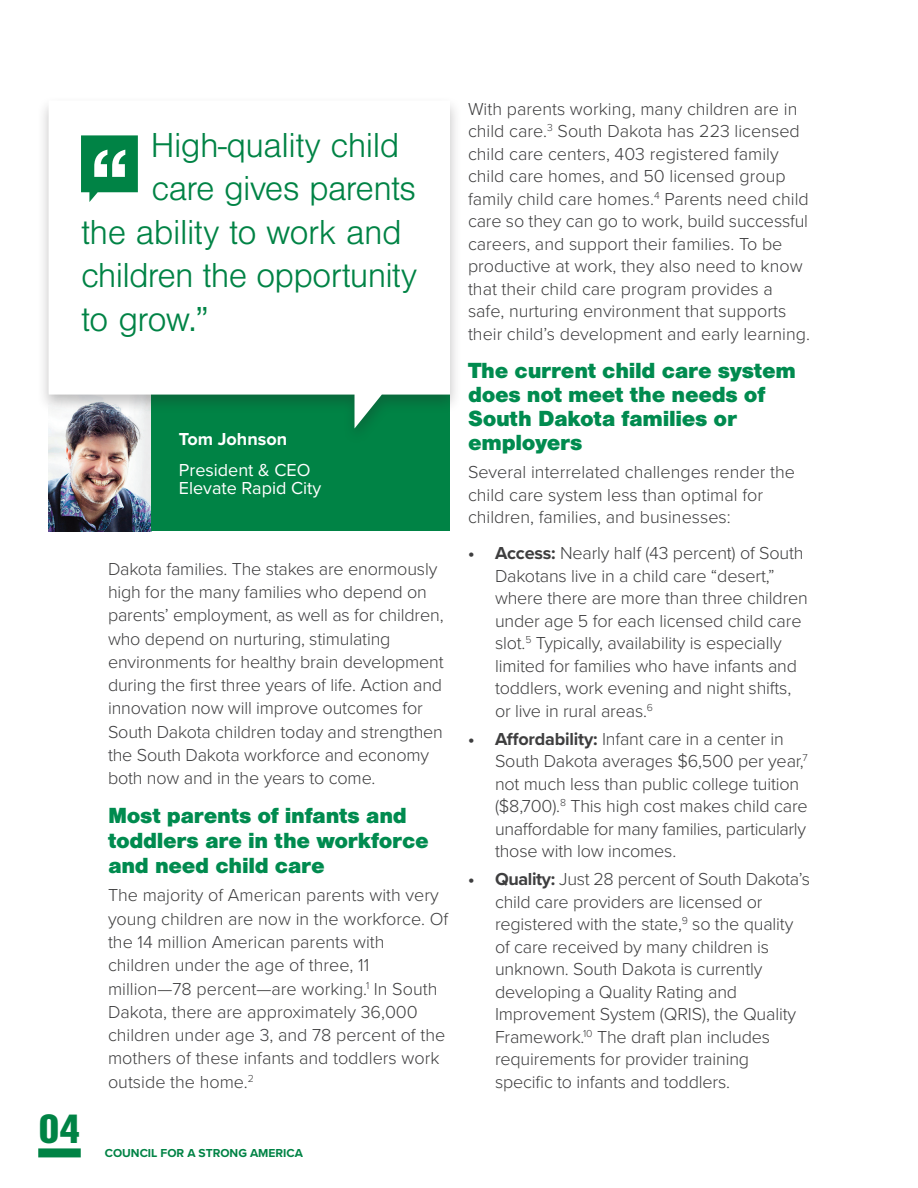
<style>
.page{position:relative;width:918px;height:1188px;background:#fff}
.page>*{position:absolute;margin:0;border:0;box-sizing:border-box;transform-origin:0 0}
.t1{font:900 43.5px "Nimbus San Con";color:#008345}
.t2{font:300 36px "Nimbus San";letter-spacing:-.02em;color:#008345}
.t3{font:900 22.65px/24.3px "Nimbus San";letter-spacing:-.015em;color:#008b4f}
.t4{font:300 18px/22.5px "Proxima Nova";letter-spacing:-.01em;color:#3e3e3f}
.t5{font:18px/18px "Proxima Nova";color:#fff}
.t6{font:700 18px "Proxima Nova";color:#fff}
.t7{font:700 12px "Proxima Nova";color:#008345}
.s1{font-weight:700}
</style>
<div class="page">
<div style="left:38px;top:1148px;width:43px;height:9px;background:#008345"></div>
<img style="left:49px;top:445px;width:103px;height:86px">
<div style="left:152px;top:394px;width:298px;height:137px;background:#008345"></div>
<div style="left:37px;top:95px;width:425px;height:350px;background:#231f20;opacity:.27"></div>
<svg style="left:49px;top:101px;width:401px;height:328px"></svg>
<svg style="left:81px;top:135px;width:57px;height:67px"></svg>
<h2 class="t2" style="left:151px;top:126px;width:250px">High-quality child</h2>
<h2 class="t2" style="left:151px;top:170px;width:266px">care gives parents</h2>
<h2 class="t2" style="left:81px;top:213px;width:322px">the ability to work and</h2>
<h2 class="t2" style="left:81px;top:257px;width:338px">children the opportunity</h2>
<h2 class="t2" style="left:81px;top:300px;width:130px">to grow.”</h2>
<p class="t6" style="left:179px;top:425px;width:110px">Tom Johnson</p>
<p class="t5" style="left:179px;top:461px;width:144px">President &amp; CEO<br>Elevate Rapid City</p>
<h1 class="t1" style="left:39px;top:1104px;width:43px">04</h1>
<p class="t4" style="left:108px;top:556px;width:337px;line-height:23.2px">Dakota families. The stakes are enormously high for the many families who depend on parents’ employment, as well as for children, who depend on nurturing, stimulating environments for healthy brain development during the first three years of life. Action and innovation now will improve outcomes for South Dakota children today and strengthen the South Dakota workforce and economy both now and in the years to come.</p>
<p class="t3" style="left:108px;top:803px;width:322px;line-height:25px">Most parents of infants and toddlers are in the workforce and need child care</p>
<p class="t4" style="left:108px;top:883px;width:342px;line-height:23.2px">The majority of American parents with very young children are now in the workforce. Of the 14 million American parents with children under the age of three, 11 million—78 percent—are working.<sup>1</sup> In South Dakota, there are approximately 36,000 children under age 3, and 78 percent of the mothers of these infants and toddlers work outside the home.<sup>2</sup></p>
<p class="t7" style="left:105px;top:1144px;width:200px">COUNCIL FOR A STRONG AMERICA</p>
<p class="t4" style="left:468px;top:96px;width:344px">With parents working, many children are in child care.<sup>3</sup> South Dakota has 223 licensed child care centers, 403 registered family child care homes, and 50 licensed group family child care homes.<sup>4</sup> Parents need child care so they can go to work, build successful careers, and support their families. To be productive at work, they also need to know that their child care program provides a safe, nurturing environment that supports their child’s development and early learning.</p>
<p class="t3" style="left:468px;top:358px;width:330px">The current child care system does not meet the needs of<br>South Dakota families or employers</p>
<p class="t4" style="left:468px;top:460px;width:329px">Several interrelated challenges render the child care system less than optimal for children, families, and businesses:</p>
<p class="t4" style="left:495px;top:541px;width:314px;text-indent:-27px"><span class="s1">• Access:</span> Nearly half (43 percent) of South Dakotans live in a child care “desert,” where there are more than three children under age 5 for each licensed child care slot.<sup>5</sup> Typically, availability is especially limited for families who have infants and toddlers, work evening and night shifts, or live in rural areas.<sup>6</sup></p>
<p class="t4" style="left:495px;top:726px;width:314px;text-indent:-27px"><span class="s1">• Affordability:</span> Infant care in a center in South Dakota averages $6,500 per year,<sup>7 </sup>not much less than public college tuition ($8,700).<sup>8</sup> This high cost makes child care unaffordable for many families, particularly those with low incomes.</p>
<p class="t4" style="left:495px;top:867px;width:317px;text-indent:-27px"><span class="s1">• Quality:</span> Just 28 percent of South Dakota’s child care providers are licensed or registered with the state,<sup>9</sup> so the quality of care received by many children is unknown. South Dakota is currently developing a Quality Rating and Improvement System (QRIS), the Quality Framework.<sup>10</sup> The draft plan includes requirements for provider training specific to infants and toddlers.</p>
</div>
